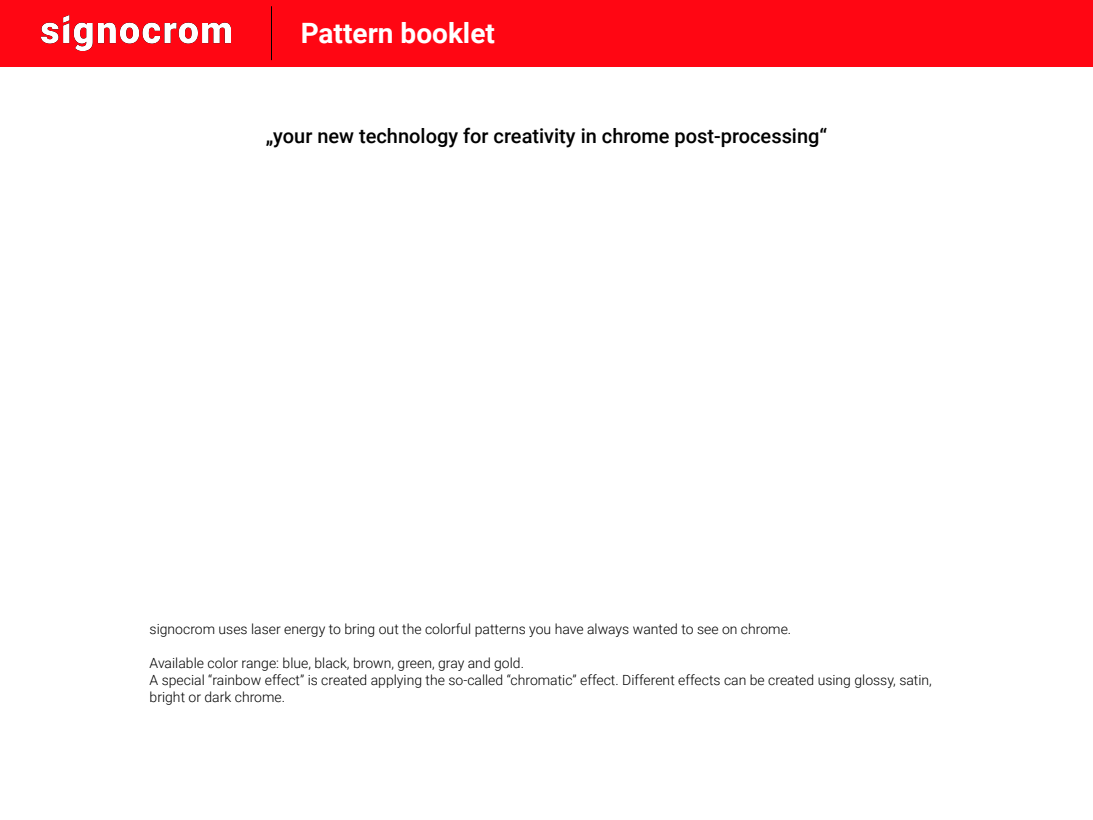
<style>
.page{position:relative;width:1093px;height:820px;background:#fff}
.page>*{position:absolute;margin:0;border:0;box-sizing:border-box;transform-origin:0 0}
.t1{font:700 28px "Roboto";color:#fff}
.t2{font:500 20px "Roboto";color:#000}
.t3{font:300 14px/16.8px "Roboto";color:#000}
</style>
<div class="page">
<div style="left:0;top:0;width:1093px;height:66px;background:#ff0613"></div>
<img style="left:41px;top:15px;width:190px;height:36px">
<hr style="left:271px;top:6px;width:1px;height:54px;background:#000">
<h1 class="t1" style="left:301px;top:13px;width:196px">Pattern booklet</h1>
<h2 class="t2" style="left:266px;top:122px;width:563px">„your new technology for creativity in chrome post-processing“</h2>
<p class="t3" style="left:150px;top:620px;width:643px">signocrom uses laser energy to bring out the colorful patterns you have always wanted to see on chrome.</p>
<p class="t3" style="left:150px;top:653px;width:784px">Available color range: blue, black, brown, green, gray and gold.<br>A special “rainbow effect” is created applying the so-called “chromatic” effect. Different effects can be created using glossy, satin, bright or dark chrome.</p>
</div>
